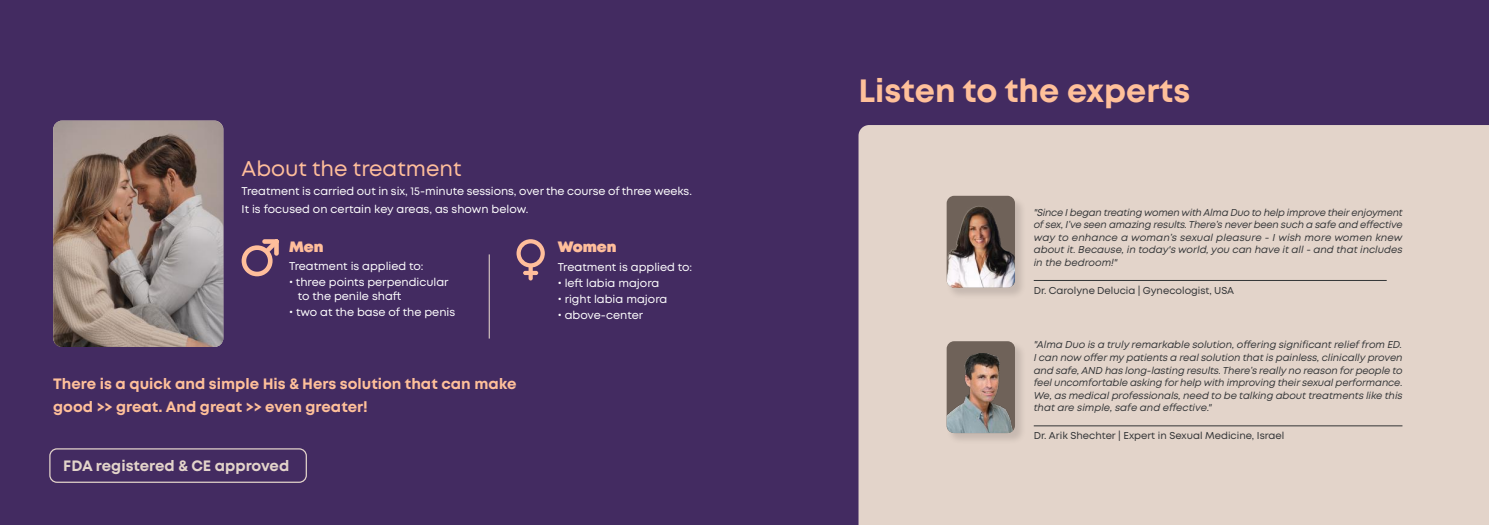
<style>
.page{position:relative;width:1489px;height:525px;background:#fff}
.page>*{position:absolute;margin:0;border:0;box-sizing:border-box;transform-origin:0 0}
.t1{font:700 32.12px "Mont";color:#ffc09a}
.t2{font:21.25px "Mont";color:#ffbe9b}
.t3{font:700 15px/22.5px "Mont";color:#ffc09a}
.t4{font:700 15px "Mont";color:#e3d4ca}
.t5{font:900 15px "Mont";color:#ffbe9b}
.t6{font:11.25px/17.5px "Mont";color:#fff}
.t7{font:italic 10px/12.5px "Mont";color:#323436;text-align:justify}
.t8{font:10px "Mont";color:#323436}
.s1{font-weight:600}
</style>
<div class="page">
<div style="left:0;top:0;width:1488px;height:524px;background:#432b61"></div>
<div style="left:858px;top:125px;width:630px;height:399px;background:#e3d4ca"></div>
<div style="left:946px;top:195px;width:80px;height:104px;background:#241f1f;opacity:.15"></div>
<div style="left:946px;top:196px;width:68px;height:91px;background:#6f6259;border-radius:7px"></div>
<img style="left:946px;top:202px;width:68px;height:85px">
<div style="left:946px;top:340px;width:80px;height:104px;background:#241f1f;opacity:.15"></div>
<div style="left:946px;top:341px;width:68px;height:92px;background:#6f6259;border-radius:7px"></div>
<img style="left:946px;top:353px;width:68px;height:80px">
<hr style="left:1033px;top:425px;width:369px;height:1px;background:#323436">
<hr style="left:1033px;top:280px;width:353px;height:1px;background:#323436">
<img style="left:53px;top:120px;width:170px;height:227px">
<hr style="left:488px;top:254px;width:2px;height:84px;background:#e3d4ca">
<svg style="left:516px;top:239px;width:29px;height:28px"></svg>
<svg style="left:528px;top:265px;width:4px;height:15px"></svg>
<hr style="left:523px;top:271px;width:15px;height:4px;background:#ffbe9b;border-radius:2px">
<svg style="left:241px;top:244px;width:38px;height:32px"></svg>
<div style="left:262px;top:239px;width:17px;height:5px;background:#ffbe9b;border-radius:2px"></div>
<div style="left:274px;top:239px;width:5px;height:16px;background:#ffbe9b;border-radius:2px"></div>
<div style="left:49px;top:448px;width:258px;height:34px;border:1px solid #e3d4ca;border-radius:7px"></div>
<h2 class="t2" style="left:241px;top:154px;width:221px">About the treatment</h2>
<p class="t6" style="left:241px;top:182px;width:452px">Treatment is carried out in six, 15-minute sessions, over the course of three weeks.<br>It is focused on certain key areas, as shown below.</p>
<h3 class="t5" style="left:289px;top:237px;width:36px">Men</h3>
<p class="t6" style="left:289px;top:257px;width:136px">Treatment is applied to:</p>
<p class="t6" style="left:298px;top:275px;width:152px;line-height:13.8px;text-indent:-9px"><span class="s1">•</span> three points perpendicular to the penile shaft</p>
<p class="t6" style="left:289px;top:303px;width:168px"><span class="s1">•</span> two at the base of the penis</p>
<h3 class="t5" style="left:557px;top:237px;width:60px">Women</h3>
<p class="t6" style="left:557px;top:258px;width:136px">Treatment is applied to:</p>
<p class="t6" style="left:557px;top:274px;width:103px"><span class="s1">•</span> left labia majora</p>
<p class="t6" style="left:557px;top:290px;width:111px"><span class="s1">•</span> right labia majora</p>
<p class="t6" style="left:557px;top:306px;width:87px"><span class="s1">•</span> above-center</p>
<h3 class="t3" style="left:53px;top:372px;width:465px">There is a quick and simple His &amp; Hers solution that can make good &gt;&gt; great. And great &gt;&gt; even greater!</h3>
<h3 class="t4" style="left:63px;top:455px;width:227px">FDA registered &amp; CE approved</h3>
<h1 class="t1" style="left:858px;top:70px;width:333px">Listen to the experts</h1>
<p class="t7" style="left:1033px;top:206px;width:370px">"Since I began treating women with Alma Duo to help improve their enjoyment of sex, I’ve seen amazing results. There’s never been such a safe and effective way to enhance a woman’s sexual pleasure - I wish more women knew about it. Because, in today's world, you can have it all - and that includes in the bedroom!"</p>
<p class="t8" style="left:1033px;top:283px;width:202px">Dr. Carolyne Delucia | Gynecologist, USA</p>
<p class="t7" style="left:1033px;top:338px;width:370px">"Alma Duo is a truly remarkable solution, offering significant relief from ED.<br>I can now offer my patients a real solution that is painless, clinically proven and safe, AND has long-lasting results. There’s really no reason for people to feel uncomfortable asking for help with improving their sexual performance.<br>We, as medical professionals, need to be talking about treatments like this that are simple, safe and effective."</p>
<p class="t8" style="left:1033px;top:429px;width:252px">Dr. Arik Shechter | Expert in Sexual Medicine, Israel</p>
</div>
